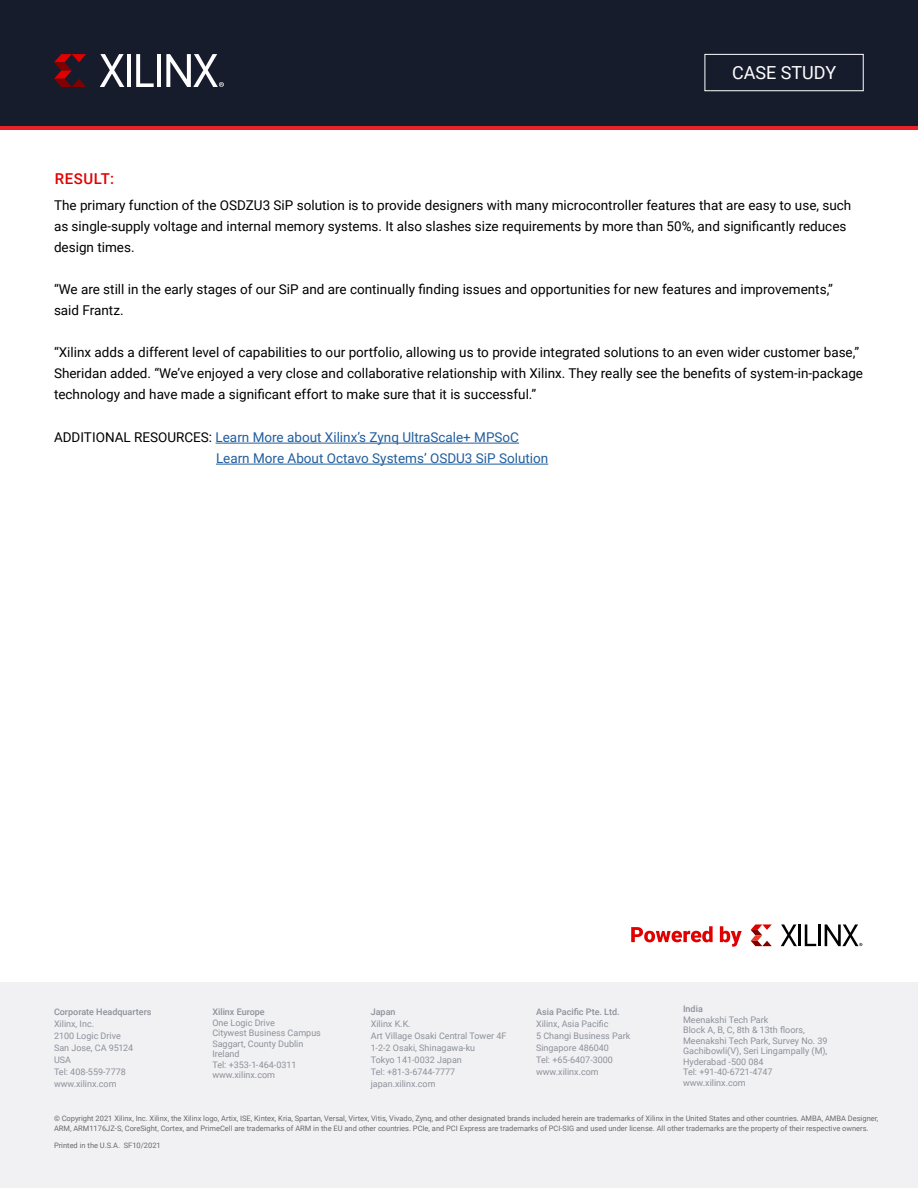
<style>
.page{position:relative;width:918px;height:1188px;background:#fff}
.page>*{position:absolute;margin:0;border:0;box-sizing:border-box;transform-origin:0 0}
.t1{font:18px "Roboto";color:#fff}
.t2{font:500 15px "Roboto";letter-spacing:.035em;color:#e00000}
.t3{font:13.5px/21px "Roboto";color:#000}
.t4{font:13.5px/21px "Roboto";color:#215e9e}
.t5{font:9px/12px "Roboto";color:#8d919b}
.t6{font:500 9px "Roboto";color:#8d919b}
.t7{font:7.5px/10.5px "Roboto";color:#696a6d}
.s1{color:#000}
</style>
<div class="page">
<div style="left:0;top:0;width:918px;height:128px;background:#171c2d"></div>
<div style="left:705px;top:54px;width:159px;height:37px;border:1px solid #fff"></div>
<div style="left:0;top:983px;width:918px;height:205px;background:#f1f1f3"></div>
<hr style="left:0;top:127px;width:917px;height:3px;background:#eb2227">
<hr style="left:216px;top:443px;width:303px;height:1px;background:#215e9e">
<hr style="left:216px;top:464px;width:332px;height:1px;background:#215e9e">
<svg style="left:751px;top:924px;width:21px;height:22px"></svg>
<svg style="left:781px;top:924px;width:16px;height:22px"></svg>
<hr style="left:799px;top:924px;width:2px;height:22px;background:#000">
<svg style="left:805px;top:924px;width:11px;height:22px"></svg>
<hr style="left:818px;top:924px;width:3px;height:22px;background:#000">
<svg style="left:825px;top:924px;width:37px;height:22px"></svg>
<svg style="left:631px;top:926px;width:82px;height:16px"></svg>
<svg style="left:720px;top:926px;width:22px;height:21px"></svg>
<svg style="left:54px;top:54px;width:32px;height:33px"></svg>
<svg style="left:100px;top:54px;width:24px;height:33px"></svg>
<hr style="left:127px;top:54px;width:4px;height:33px;background:#fff">
<svg style="left:136px;top:54px;width:18px;height:33px"></svg>
<hr style="left:157px;top:54px;width:4px;height:33px;background:#fff">
<svg style="left:166px;top:54px;width:58px;height:33px"></svg>
<p class="t2" style="left:55px;top:168px;width:61px">RESULT:</p>
<h1 class="t1" style="left:732px;top:60px;width:106px">CASE STUDY</h1>
<p class="t3" style="left:54px;top:195px;width:799px">The primary function of the OSDZU3 SiP solution is to provide designers with many microcontroller features that are easy to use, such as single-supply voltage and internal memory systems. It also slashes size requirements by more than 50%, and significantly reduces design times.</p>
<p class="t3" style="left:54px;top:279px;width:781px">“We are still in the early stages of our SiP and are continually finding issues and opportunities for new features and improvements,” said Frantz.</p>
<p class="t3" style="left:54px;top:342px;width:811px">“Xilinx adds a different level of capabilities to our portfolio, allowing us to provide integrated solutions to an even wider customer base,”<br>Sheridan added. “We’ve enjoyed a very close and collaborative relationship with Xilinx. They really see the benefits of system-in-package technology and have made a significant effort to make sure that it is successful.”</p>
<p class="t4" style="left:216px;top:426px;width:334px;text-indent:-162px"><span class="s1">ADDITIONAL RESOURCES:</span> Learn More about Xilinx’s Zynq UltraScale+ MPSoC<br>Learn More About Octavo Systems’ OSDU3 SiP Solution</p>
<p class="t6" style="left:54px;top:1006px;width:99px">Corporate Headquarters</p>
<p class="t5" style="left:54px;top:1018px;width:81px">Xilinx, Inc.<br>2100 Logic Drive<br>San Jose, CA 95124<br>USA<br>Tel: 408-559-7778 www.xilinx.com</p>
<p class="t6" style="left:212px;top:1006px;width:54px">Xilinx Europe</p>
<p class="t5" style="left:212px;top:1017px;width:110px;line-height:10.5px">One Logic Drive<br>Citywest Business Campus<br>Saggart, County Dublin<br>Ireland<br>Tel: +353-1-464-0311 www.xilinx.com</p>
<p class="t6" style="left:371px;top:1006px;width:26px">Japan</p>
<p class="t5" style="left:371px;top:1018px;width:137px">Xilinx K.K.<br>Art Village Osaki Central Tower 4F<br>1-2-2 Osaki, Shinagawa-ku<br>Tokyo 141-0032 Japan<br>Tel: +81-3-6744-7777 japan.xilinx.com</p>
<p class="t6" style="left:536px;top:1006px;width:85px">Asia Pacific Pte. Ltd.</p>
<p class="t5" style="left:536px;top:1018px;width:96px">Xilinx, Asia Pacific<br>5 Changi Business Park<br>Singapore 486040<br>Tel: +65-6407-3000 www.xilinx.com</p>
<p class="t6" style="left:683px;top:1003px;width:21px">India</p>
<p class="t5" style="left:683px;top:1014px;width:146px;line-height:10.5px">Meenakshi Tech Park<br>Block A, B, C, 8th &amp; 13th floors,<br>Meenakshi Tech Park, Survey No. 39<br>Gachibowli(V), Seri Lingampally (M),<br>Hyderabad -500 084<br>Tel: +91-40-6721-4747 www.xilinx.com</p>
<p class="t7" style="left:54px;top:1112px;width:826px">© Copyright 2021 Xilinx, Inc. Xilinx, the Xilinx logo, Artix, ISE, Kintex, Kria, Spartan, Versal, Virtex, Vitis, Vivado, Zynq, and other designated brands included herein are trademarks of Xilinx in the United States and other countries. AMBA, AMBA Designer,<br>ARM, ARM1176JZ-S, CoreSight, Cortex, and PrimeCell are trademarks of ARM in the EU and other countries. PCIe, and PCI Express are trademarks of PCI-SIG and used under license. All other trademarks are the property of their respective owners.</p>
<p class="t7" style="left:54px;top:1139px;width:108px">Printed in the U.S.A. SF10/2021</p>
</div>
